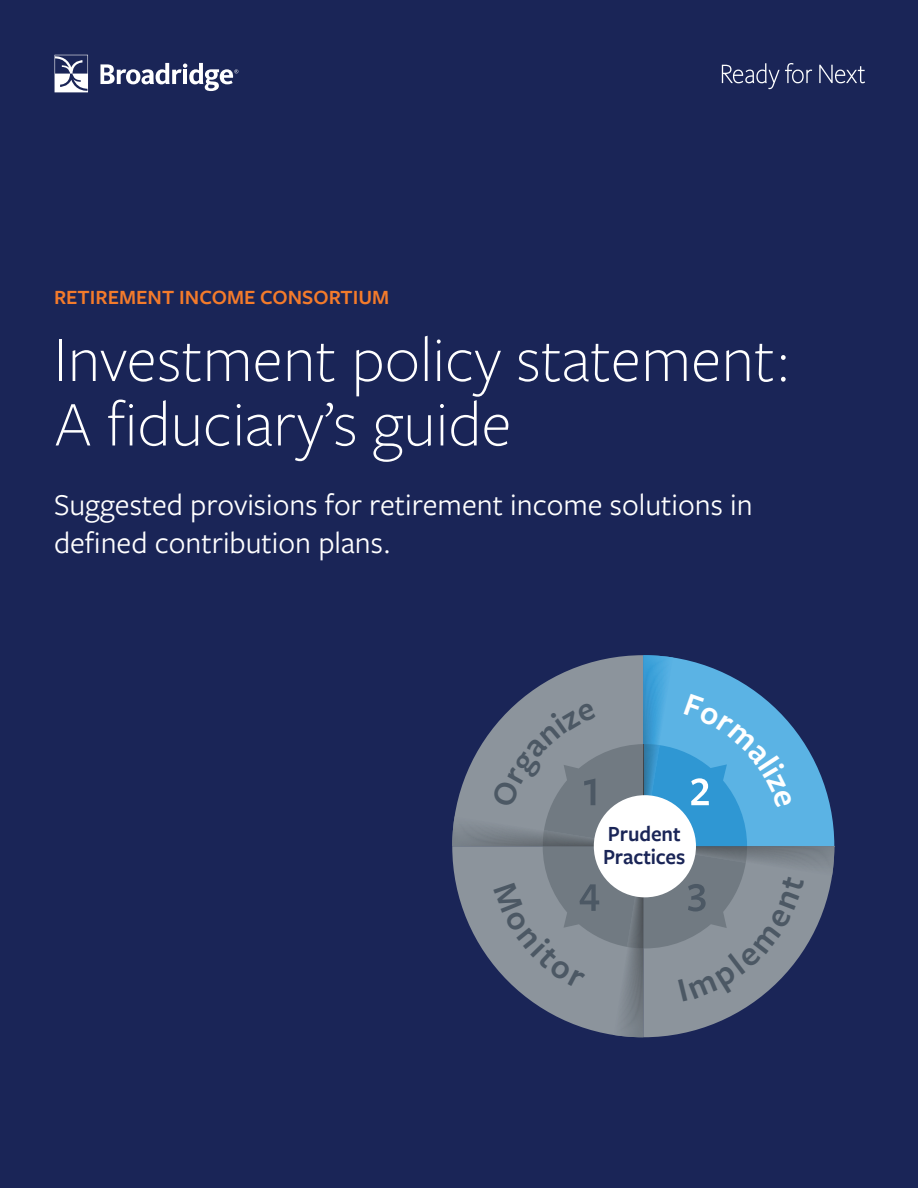
<style>
.page{position:relative;width:918px;height:1188px;background:#1a2557}
.page>*{position:absolute;margin:0;border:0;box-sizing:border-box;transform-origin:0 0}
.t1{font:300 66px/64.5px "Freight Sans Pro";color:#fff}
.t2{font:31.5px/39px "Freight Sans Pro";color:#fff}
.t3{font:600 22.5px/22.5px "Freight Sans Pro";letter-spacing:-.005em;color:#1a2557;scale:.95 1}
.t4{font:600 21px "Freight Sans Pro";color:#f47b2b}
</style>
<div class="page">
<svg style="left:100px;top:63px;width:138px;height:28px"></svg>
<svg style="left:55px;top:55px;width:33px;height:37px"></svg>
<svg style="left:722px;top:63px;width:90px;height:26px"></svg>
<svg style="left:819px;top:65px;width:46px;height:18px"></svg>
<svg style="left:452px;top:655px;width:383px;height:383px"></svg>
<p class="t4" style="left:54px;top:283px;width:337px">RETIREMENT INCOME CONSORTIUM</p>
<h1 class="t1" style="left:54px;top:325px;width:739px">Investment policy statement:<br>A fiduciary’s guide</h1>
<p class="t2" style="left:54px;top:483px;width:700px">Suggested provisions for retirement income solutions in defined contribution plans.</p>
<p class="t3" style="left:603px;top:822px;width:88px">Prudent<br>Practices</p>
</div>
